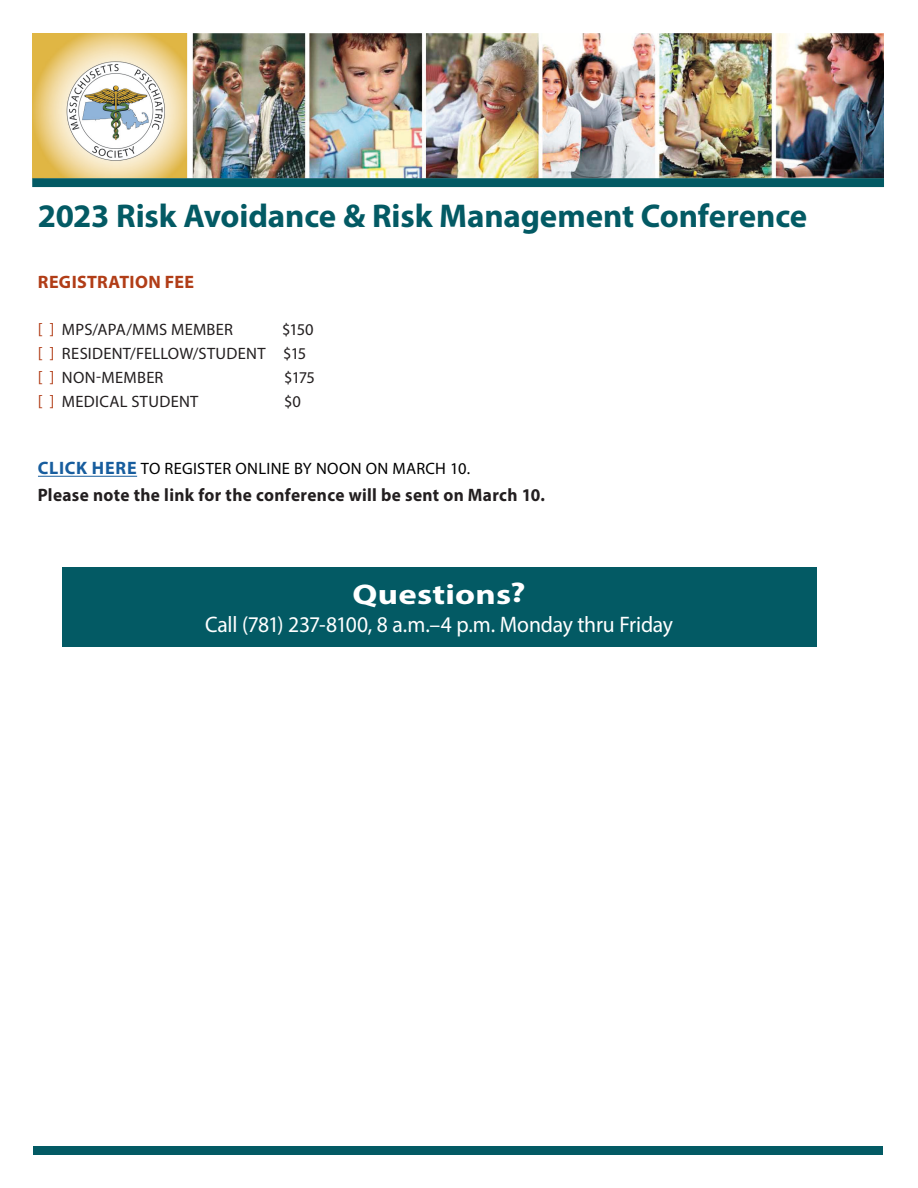
<style>
.page{position:relative;width:918px;height:1188px;background:#fff}
.page>*{position:absolute;margin:0;border:0;box-sizing:border-box;transform-origin:0 0}
.t1{font:700 33px "Myriad Pro";letter-spacing:-.005em;color:#035a64}
.Objective_Text{font:700 28.5px "Myriad Pro";letter-spacing:.005em;color:#fff;scale:1.22 1}
.Objective_Text-2{font:22.5px "Myriad Pro";letter-spacing:-.01em;color:#fff;scale:.96 1}
.Reg_Text{font:700 18px "Myriad Pro";letter-spacing:.02em;color:#231f20;scale:.96 1}
.Reg_FillIn6{font:700 18px "Myriad Pro";letter-spacing:.015em;color:#b13d17}
.Reg_Text-2{font:16.5px/24px "Myriad Pro";letter-spacing:.015em;color:#231f20}
.Reg_Text-3{font:16.5px "Myriad Pro";letter-spacing:.02em;color:#000}
.s1{color:#b13d17}
.s2{font-weight:700;font-size:18px;color:#175d9e}
</style>
<div class="page">
<div style="left:33px;top:1146px;width:850px;height:8px;background:#035a64"></div>
<img style="left:32px;top:34px;width:852px;height:144px">
<div style="left:32px;top:178px;width:852px;height:9px;background:#035a64"></div>
<hr style="left:38px;top:476px;width:99px;height:1px;background:#175d9e">
<div style="left:62px;top:567px;width:755px;height:79px;background:#035a64"></div>
<h1 class="t1" style="left:38px;top:194px;width:771px">2023 Risk Avoidance &amp; Risk Management Conference</h1>
<p class="Reg_FillIn6" style="left:38px;top:271px;width:158px">REGISTRATION FEE</p>
<p class="Reg_Text-2" style="left:38px;top:317px;width:197px"><span class="s1">[ ]</span> MPS/APA/MMS MEMBER</p>
<p class="Reg_Text-2" style="left:38px;top:317px;width:277px;text-indent:244px">$150 <span class="s1">[ ]</span> RESIDENT/FELLOW/STUDENT $15 <span class="s1">[ ]</span> NON-MEMBER</p>
<p class="Reg_Text-2" style="left:284px;top:365px;width:32px">$175</p>
<p class="Reg_Text-2" style="left:38px;top:389px;width:162px"><span class="s1">[ ]</span> MEDICAL STUDENT</p>
<p class="Reg_Text-2" style="left:284px;top:389px;width:18px">$0</p>
<p class="Reg_Text-3" style="left:38px;top:459px;width:434px"><span class="s2">CLICK HERE</span> TO REGISTER ONLINE BY NOON ON MARCH 10.</p>
<p class="Reg_Text" style="left:38px;top:484px;width:530px">Please note the link for the conference will be sent on March 10.</p>
<p class="Objective_Text" style="left:353px;top:576px;width:143px">Questions?</p>
<p class="Objective_Text-2" style="left:205px;top:611px;width:489px">Call (781) 237-8100, 8 a.m.–4 p.m. Monday thru Friday</p>
</div>
